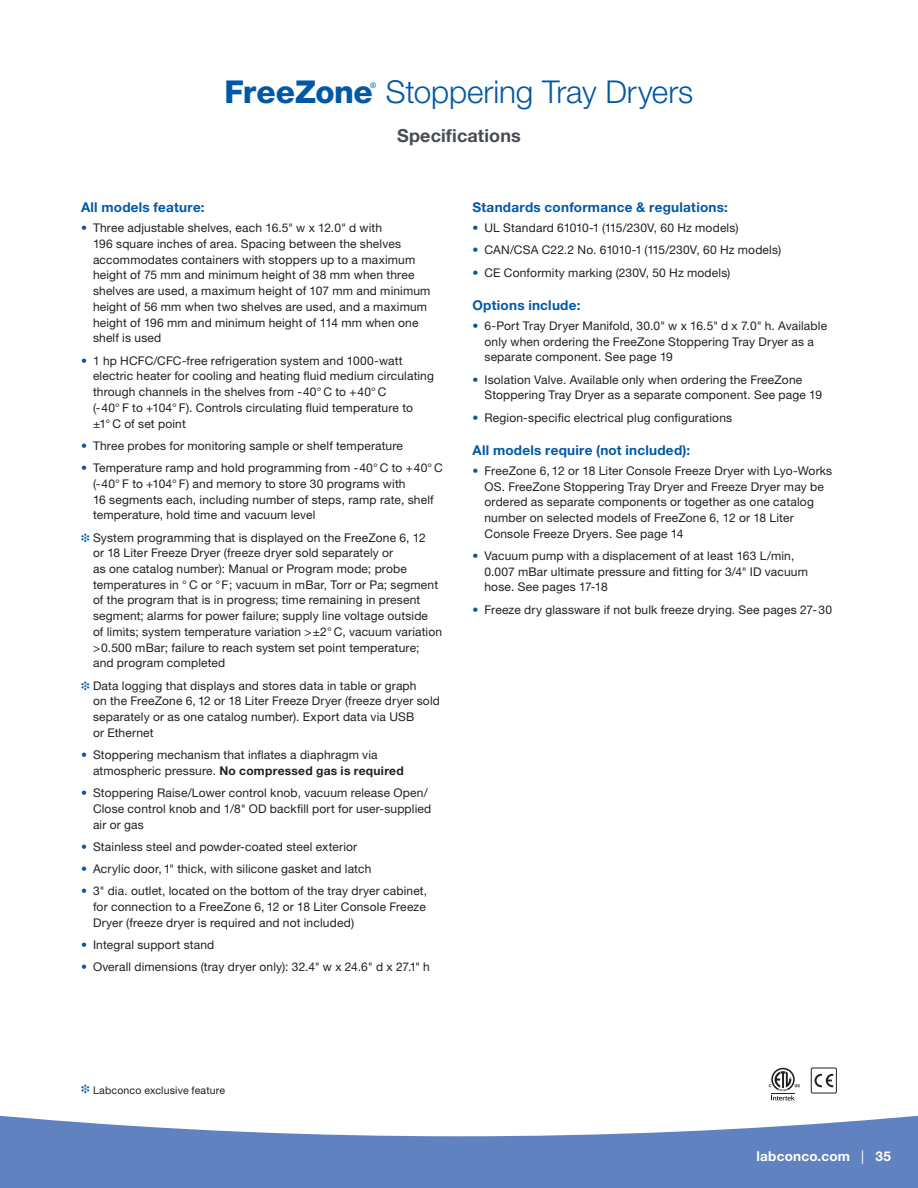
<style>
.page{position:relative;width:918px;height:1188px;background:#fff}
.page>*{position:absolute;margin:0;border:0;box-sizing:border-box;transform-origin:0 0}
.t1{font:300 31.5px "Helvetica Neue LT Std";letter-spacing:-.005em;color:#0158a6}
.t2{font:700 18px "Helvetica Neue LT Std";letter-spacing:.005em;color:#464b54}
.t3{font:700 13.5px "Helvetica Neue LT Std";letter-spacing:.02em;color:#0158a6}
.t4{font:700 13.5px "Helvetica Neue LT Std";letter-spacing:.015em;color:#fff}
.t5{font:12px/15.8px "Helvetica Neue LT Std";letter-spacing:.015em;color:#231f20}
.t6{font:10.5px "Helvetica Neue LT Std";letter-spacing:.02em;color:#231f20}
.t7{font:7.65px "Helvetica Neue LT Std";color:#0158a6}
.s1{font-weight:800}
.s2{color:#0158a6}
.s3{font-weight:700}
.s4{font-weight:400}
</style>
<div class="page">
<svg style="left:814px;top:1074px;width:19px;height:13px"></svg>
<div style="left:811px;top:1068px;width:26px;height:25px;border:1px solid #231f20"></div>
<svg style="left:769px;top:1068px;width:31px;height:26px"></svg>
<svg style="left:1px;top:1095px;width:917px;height:93px;fill:#6182c1"></svg>
<svg style="left:0;top:1115px;width:1px;height:73px"></svg>
<h1 class="t1" style="left:225px;top:73px;width:470px"><span class="s1">FreeZone</span> Stoppering Tray Dryers</h1>
<p class="t7" style="left:370px;top:80px;width:8px">®</p>
<h2 class="t2" style="left:397px;top:124px;width:125px">Specifications</h2>
<p class="t3" style="left:81px;top:199px;width:125px">All models feature:</p>
<p class="t5" style="left:93px;top:220px;width:339px;text-indent:-12px"><span class="s2">•</span> Three adjustable shelves, each 16.5" w x 12.0" d with<br>196 square inches of area. Spacing between the shelves accommodates containers with stoppers up to a maximum height of 75 mm and minimum height of 38 mm when three shelves are used, a maximum height of 107 mm and minimum height of 56 mm when two shelves are used, and a maximum height of 196 mm and minimum height of 114 mm when one shelf is used</p>
<p class="t5" style="left:93px;top:352px;width:343px;text-indent:-12px"><span class="s2">•</span> 1 hp HCFC/CFC-free refrigeration system and 1000-watt electric heater for cooling and heating fluid medium circulating through channels in the shelves from -40° C to +40° C<br>(-40° F to +104° F). Controls circulating fluid temperature to<br>±1° C of set point</p>
<p class="t5" style="left:81px;top:438px;width:324px"><span class="s2">•</span> Three probes for monitoring sample or shelf temperature</p>
<p class="t5" style="left:93px;top:460px;width:351px;text-indent:-12px"><span class="s2">•</span> Temperature ramp and hold programming from -40° C to +40° C (-40° F to +104° F) and memory to store 30 programs with<br>16 segments each, including number of steps, ramp rate, shelf temperature, hold time and vacuum level</p>
<p class="t5" style="left:93px;top:529px;width:351px;text-indent:-12px"><span class="s2">❉</span> System programming that is displayed on the FreeZone 6, 12<br>or 18 Liter Freeze Dryer (freeze dryer sold separately or<br>as one catalog number): Manual or Program mode; probe temperatures in ° C or °F; vacuum in mBar, Torr or Pa; segment of the program that is in progress; time remaining in present segment; alarms for power failure; supply line voltage outside<br>of limits; system temperature variation &gt;±2° C, vacuum variation &gt;0.500 mBar; failure to reach system set point temperature; and program completed</p>
<p class="t5" style="left:93px;top:677px;width:348px;text-indent:-12px"><span class="s2">❉</span> Data logging that displays and stores data in table or graph<br>on the FreeZone 6, 12 or 18 Liter Freeze Dryer (freeze dryer sold separately or as one catalog number). Export data via USB<br>or Ethernet</p>
<p class="t5" style="left:93px;top:747px;width:312px;text-indent:-12px"><span class="s2">•</span> Stoppering mechanism that inflates a diaphragm via atmospheric pressure. <span class="s3">No compressed gas is required</span></p>
<p class="t5" style="left:93px;top:785px;width:340px;text-indent:-12px"><span class="s2">•</span> Stoppering Raise/Lower control knob, vacuum release Open/<br>Close control knob and 1/8" OD backfill port for user-supplied air or gas</p>
<p class="t5" style="left:81px;top:839px;width:278px"><span class="s2">•</span> Stainless steel and powder-coated steel exterior</p>
<p class="t5" style="left:81px;top:861px;width:292px"><span class="s2">•</span> Acrylic door, 1" thick, with silicone gasket and latch</p>
<p class="t5" style="left:93px;top:883px;width:336px;text-align:justify;text-indent:-12px"><span class="s2">•</span> 3" dia. outlet, located on the bottom of the tray dryer cabinet, for connection to a FreeZone 6, 12 or 18 Liter Console Freeze Dryer (freeze dryer is required and not included)</p>
<p class="t5" style="left:81px;top:937px;width:135px"><span class="s2">•</span> Integral support stand</p>
<p class="t5" style="left:81px;top:959px;width:350px"><span class="s2">•</span> Overall dimensions (tray dryer only): 32.4" w x 24.6" d x 27.1" h</p>
<p class="t3" style="left:472px;top:199px;width:257px">Standards conformance &amp; regulations:</p>
<p class="t5" style="left:472px;top:220px;width:267px"><span class="s2">•</span> UL Standard 61010-1 (115/230V, 60 Hz models)</p>
<p class="t5" style="left:472px;top:242px;width:310px"><span class="s2">•</span> CAN/CSA C22.2 No. 61010-1 (115/230V, 60 Hz models)</p>
<p class="t5" style="left:472px;top:264px;width:259px"><span class="s2">•</span> CE Conformity marking (230V, 50 Hz models)</p>
<p class="t3" style="left:472px;top:297px;width:109px">Options include:</p>
<p class="t5" style="left:484px;top:318px;width:344px;text-indent:-12px"><span class="s2">•</span> 6-Port Tray Dryer Manifold, 30.0" w x 16.5" d x 7.0" h. Available only when ordering the FreeZone Stoppering Tray Dryer as a separate component. See page 19</p>
<p class="t5" style="left:484px;top:371px;width:339px;text-indent:-12px"><span class="s2">•</span> Isolation Valve. Available only when ordering the FreeZone<br>Stoppering Tray Dryer as a separate component. See page 19</p>
<p class="t5" style="left:472px;top:409px;width:261px"><span class="s2">•</span> Region-specific electrical plug configurations</p>
<p class="t3" style="left:472px;top:442px;width:219px">All models require (not included):</p>
<p class="t5" style="left:484px;top:462px;width:349px;text-indent:-12px"><span class="s2">•</span> FreeZone 6, 12 or 18 Liter Console Freeze Dryer with Lyo-Works OS. FreeZone Stoppering Tray Dryer and Freeze Dryer may be ordered as separate components or together as one catalog number on selected models of FreeZone 6, 12 or 18 Liter Console Freeze Dryers. See page 14</p>
<p class="t5" style="left:484px;top:548px;width:325px;text-indent:-12px"><span class="s2">•</span> Vacuum pump with a displacement of at least 163 L/min,<br>0.007 mBar ultimate pressure and fitting for 3/4" ID vacuum hose. See pages 17-18</p>
<p class="t5" style="left:472px;top:601px;width:361px"><span class="s2">•</span> Freeze dry glassware if not bulk freeze drying. See pages 27-30</p>
<p class="t6" style="left:81px;top:1084px;width:146px"><span class="s2">❉</span> Labconco exclusive feature</p>
<p class="t4" style="left:757px;top:1148px;width:136px">labconco.com <span class="s4">|</span> 35</p>
</div>
